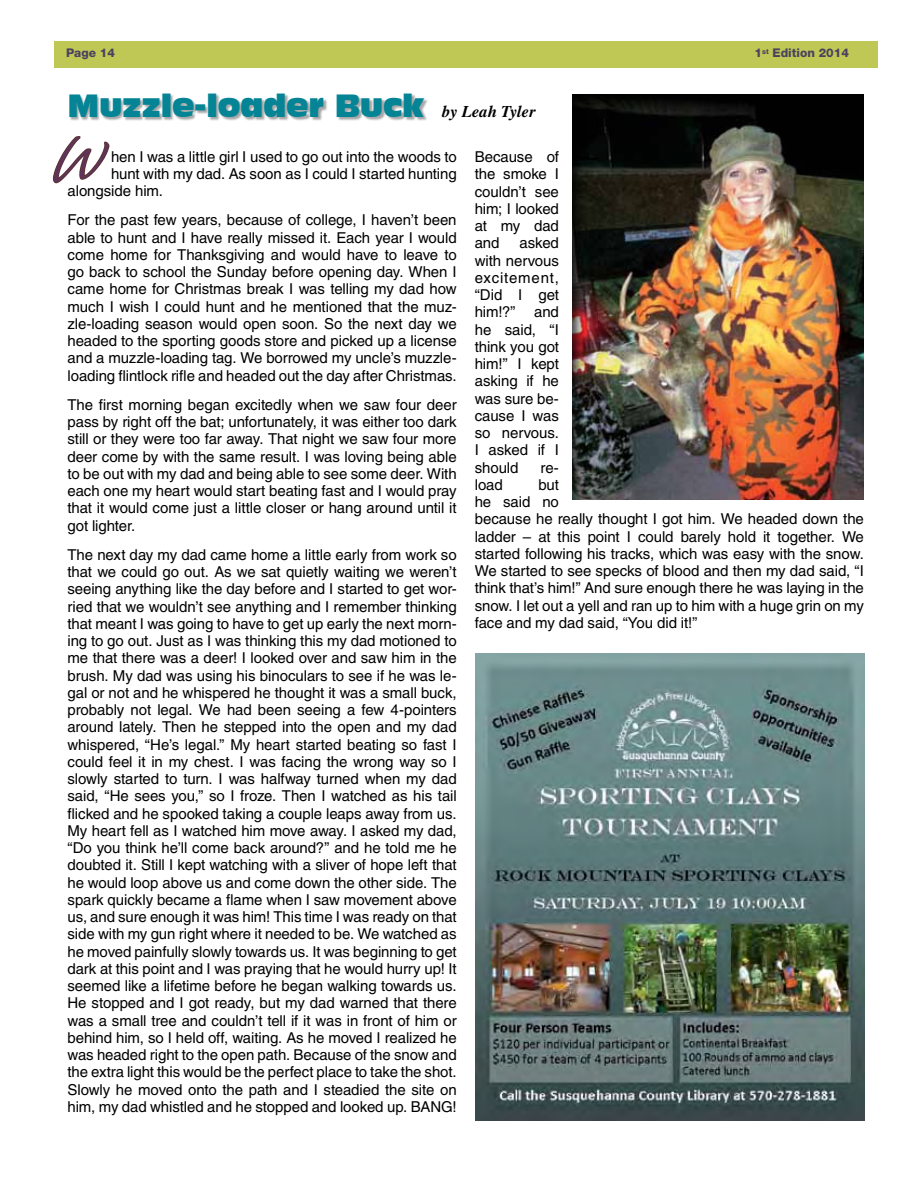
<style>
.page{position:relative;width:918px;height:1188px;background:#fff}
.page>*{position:absolute;margin:0;border:0;box-sizing:border-box;transform-origin:0 0}
.t1{font:69px "Brisa";color:#603359}
.t2{font:30px "Incised 901 BT Compact";letter-spacing:-.01em;color:#058496}
.t3{font:15px/17.2px "Helvetica LT Std";letter-spacing:-.005em;color:#000}
.t4{font:800 12px "Helvetica Neue LT Std";color:#4b425f}
.s1{font-family:"Times LT Std";font-weight:700;font-style:italic;font-size:16.5px;color:#000}
</style>
<div class="page">
<div style="left:54px;top:41px;width:824px;height:27px;background:#bfc855"></div>
<div style="left:69px;top:94px;width:359px;height:27px;background:#000;opacity:.35"></div>
<div style="left:571px;top:93px;width:294px;height:407px;background:#000;opacity:.75"></div>
<svg style="left:53px;top:136px;width:57px;height:48px"></svg>
<img style="left:476px;top:654px;width:389px;height:467px">
<p class="t4" style="left:66px;top:46px;width:50px">Page 14</p>
<p class="t4" style="left:755px;top:46px;width:96px">1<sup>st</sup> Edition 2014</p>
<h2 class="t2" style="left:68px;top:88px;width:470px">Muzzle-loader Buck <span class="s1">by Leah Tyler</span></h2>
<h1 class="t1" style="left:55px;top:126px;width:46px">W</h1>
<p class="t3" style="left:111px;top:148px;width:347px">hen I was a little girl I used to go out into the woods to</p>
<p class="t3" style="left:111px;top:165px;width:347px">hunt with my dad. As soon as I could I started hunting</p>
<p class="t3" style="left:68px;top:182px;width:97px">alongside him.</p>
<p class="t3" style="left:68px;top:211px;width:391px">For the past few years, because of college, I haven’t been able to hunt and I have really missed it. Each year I would come home for Thanksgiving and would have to leave to go back to school the Sunday before opening day. When I came home for Christmas break I was telling my dad how much I wish I could hunt and he mentioned that the muz&shy;zle-loading season would open soon. So the next day we headed to the sporting goods store and picked up a license and a muzzle-loading tag. We borrowed my uncle’s muzzle&shy;loading flintlock rifle and headed out the day after Christmas.</p>
<p class="t3" style="left:68px;top:396px;width:391px;text-align:justify">The first morning began excitedly when we saw four deer pass by right off the bat; unfortunately, it was either too dark still or they were too far away. That night we saw four more deer come by with the same result. I was loving being able to be out with my dad and being able to see some deer. With each one my heart would start beating fast and I would pray that it would come just a little closer or hang around until it got lighter.</p>
<p class="t3" style="left:68px;top:546px;width:391px">The next day my dad came home a little early from work so that we could go out. As we sat quietly waiting we weren’t seeing anything like the day before and I started to get wor&shy;ried that we wouldn’t see anything and I remember thinking that meant I was going to have to get up early the next morn&shy;ing to go out. Just as I was thinking this my dad motioned to me that there was a deer! I looked over and saw him in the brush. My dad was using his binoculars to see if he was le&shy;gal or not and he whispered he thought it was a small buck, probably not legal. We had been seeing a few 4-pointers around lately. Then he stepped into the open and my dad whispered, “H e’s legal.” My heart started beating so fast I could feel it in my chest. I was facing the wrong way so I slowly started to turn. I was halfway turned when my dad said, “H e sees you,” so I froze. Then I watched as his tail flicked and he spooked taking a couple leaps away from us.<br>My heart fell as I watched him move away. I asked my dad, “Do you think he’ll come back around?” and he told me he doubted it. Still I kept watching with a sliver of hope left that he would loop above us and come down the other side. The spark quickly became a flame when I saw movement above us, and sure enough it was him! This time I was ready on that side with my gun right where it needed to be. We watched as he moved painfully slowly towards us. It was beginning to get dark at this point and I was praying that he would hurry up! It seemed like a lifetime before he began walking towards us.<br>H e stopped and I got ready, but my dad warned that there was a small tree and couldn’t tell if it was in front of him or behind him, so I held off, waiting. As he moved I realized he was headed right to the open path. Because of the snow and the extra light this would be the perfect place to take the shot.<br>Slowly he moved onto the path and I steadied the site on him, my dad whistled and he stopped and looked up. BANG!</p>
<p class="t3" style="left:475px;top:148px;width:86px">Because of the smoke I couldn’t see him; I looked at my dad and</p>
<p class="t3" style="left:475px;top:234px;width:86px;text-indent:45px">asked with nervous excitement, “Did I get him!?” and he said, “I think you got him!” I kept asking if he was sure be&shy;cause I was so nervous.<br>I asked if I should</p>
<p class="t3" style="left:541px;top:459px;width:20px">re-</p>
<p class="t3" style="left:475px;top:476px;width:391px;text-indent:64px">but<br>he said no<br>because he really thought I got him. We headed down the ladder – at this point I could barely hold it together. We started following his tracks, which was easy with the snow.<br>We started to see specks of blood and then my dad said, “I think that’s him!” And sure enough there he was laying in the snow. I let out a yell and ran up to him with a huge grin on my face and my dad said, “You did it!”</p>
<p class="t3" style="left:475px;top:476px;width:29px">load</p>
</div>
